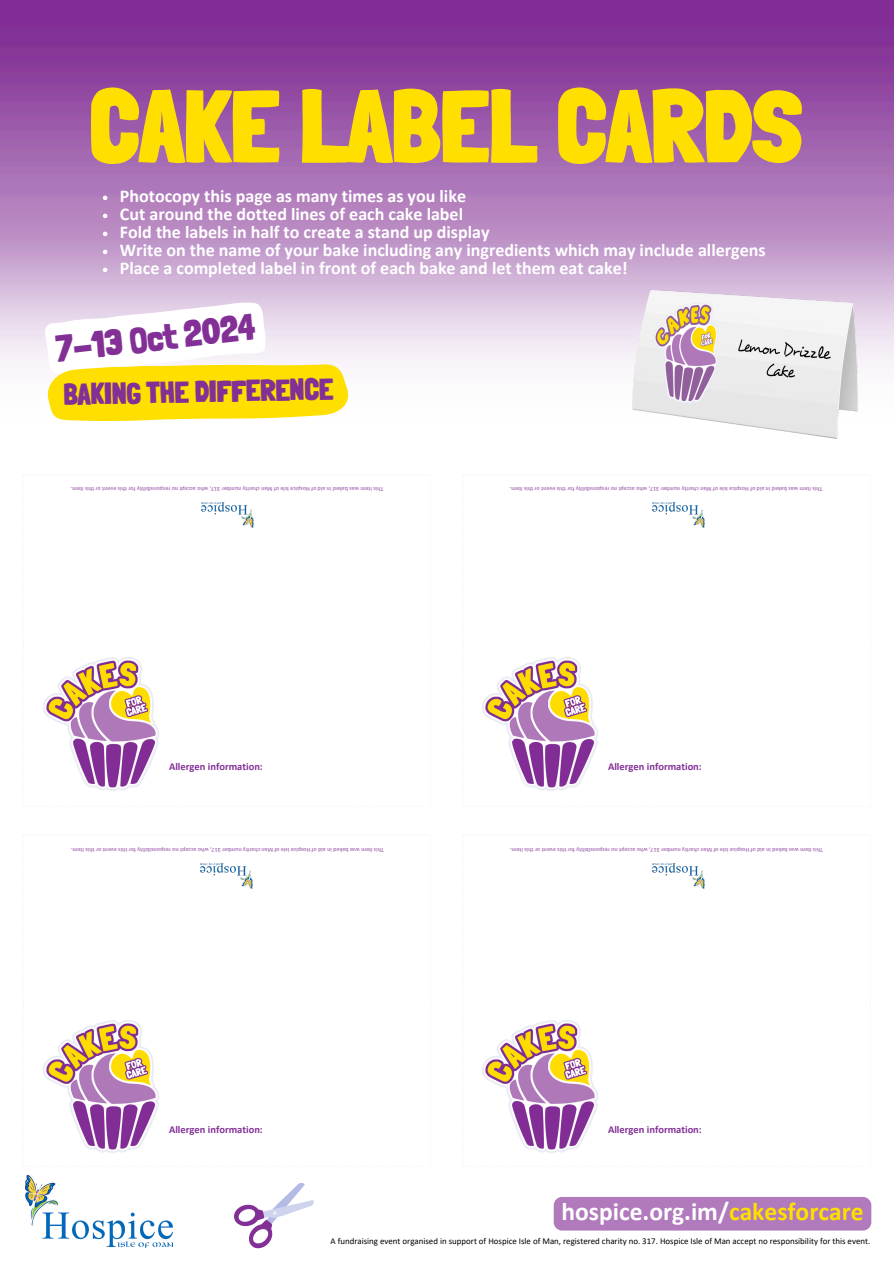
<style>
.page{position:relative;width:894px;height:1264px;background:#fff}
.page>*{position:absolute;margin:0;border:0;box-sizing:border-box;transform-origin:0 0}
.t1{font:900 102px "Londrina Solid";color:#ffdf00}
.t2{font:900 36px "Londrina Solid";color:#833096}
.t3{font:900 29.55px "Londrina Solid";color:#833096}
.t4{font:700 25.5px "Calibri";color:#fff}
.t5{font:700 18px "Calibri";color:#fff}
.t6{font:700 10.5px "Calibri";color:#833096}
.t7{font:8.85px "Calibri";color:#000}
.t8{font:700 6px "Calibri";color:#b07abc}
.s1{color:#ffdf00}
</style>
<div class="page">
<img style="left:43px;top:657px;width:117px;height:134px">
<img style="left:482px;top:657px;width:117px;height:134px">
<img style="left:43px;top:1020px;width:117px;height:133px">
<img style="left:482px;top:1020px;width:117px;height:133px">
<img style="left:0;top:0;width:893px;height:367px">
<svg style="left:103px;top:196px;width:4px;height:4px"></svg>
<svg style="left:103px;top:214px;width:4px;height:4px"></svg>
<svg style="left:103px;top:232px;width:4px;height:4px"></svg>
<svg style="left:103px;top:250px;width:4px;height:4px"></svg>
<svg style="left:103px;top:268px;width:4px;height:4px"></svg>
<img style="left:590px;top:247px;width:303px;height:192px">
<svg style="left:44px;top:298px;width:307px;height:124px"></svg>
<img style="left:652px;top:863px;width:52px;height:25px">
<img style="left:201px;top:863px;width:51px;height:25px">
<img style="left:652px;top:503px;width:52px;height:24px">
<img style="left:201px;top:503px;width:52px;height:24px">
<img style="left:25px;top:1175px;width:148px;height:72px">
<div style="left:553px;top:1196px;width:318px;height:34px;background:#b07abc;border-radius:8px"></div>
<svg style="left:234px;top:1183px;width:80px;height:65px"></svg>
<p class="t1" style="left:89px;top:66px;width:714px">CAKE LABEL CARDS</p>
<p class="t5" style="left:120px;top:189px;width:347px">Photocopy this page as many times as you like</p>
<p class="t5" style="left:120px;top:207px;width:344px">Cut around the dotted lines of each cake label</p>
<h2 class="t5" style="left:120px;top:225px;width:371px">Fold the labels in half to create a stand up display</h2>
<p class="t5" style="left:120px;top:243px;width:647px">Write on the name of your bake including any ingredients which may include allergens</p>
<h3 class="t5" style="left:120px;top:261px;width:509px">Place a completed label in front of each bake and let them eat cake!</h3>
<p class="t2" style="left:54px;top:329px;width:201px;rotate:-7deg">7-13 Oct 2024</p>
<p class="t3" style="left:63px;top:377px;width:271px;rotate:-1deg">BAKING THE DIFFERENCE</p>
<h6 class="t8" style="left:383px;top:492px;width:314px;rotate:-180deg">This item was baked in aid of Hospice Isle of Man charity number 317, who accept no responsibility for this event or this item.</h6>
<p class="t8" style="left:822px;top:492px;width:314px;rotate:-180deg">This item was baked in aid of Hospice Isle of Man charity number 317, who accept no responsibility for this event or this item.</p>
<p class="t6" style="left:169px;top:762px;width:95px">Allergen information:</p>
<h6 class="t6" style="left:608px;top:762px;width:95px">Allergen information:</h6>
<p class="t8" style="left:384px;top:852px;width:314px;rotate:-180deg">This item was baked in aid of Hospice Isle of Man charity number 317, who accept no responsibility for this event or this item.</p>
<p class="t8" style="left:822px;top:852px;width:314px;rotate:-180deg">This item was baked in aid of Hospice Isle of Man charity number 317, who accept no responsibility for this event or this item.</p>
<p class="t6" style="left:169px;top:1124px;width:95px">Allergen information:</p>
<p class="t6" style="left:608px;top:1124px;width:95px">Allergen information:</p>
<p class="t4" style="left:561px;top:1200px;width:303px">hospice.org.im/<span class="s1">cakesforcare</span></p>
<h6 class="t7" style="left:330px;top:1237px;width:541px">A fundraising event organised in support of Hospice Isle of Man, registered charity no. 317. Hospice Isle of Man accept no responsibility for this event.</h6>
</div>
